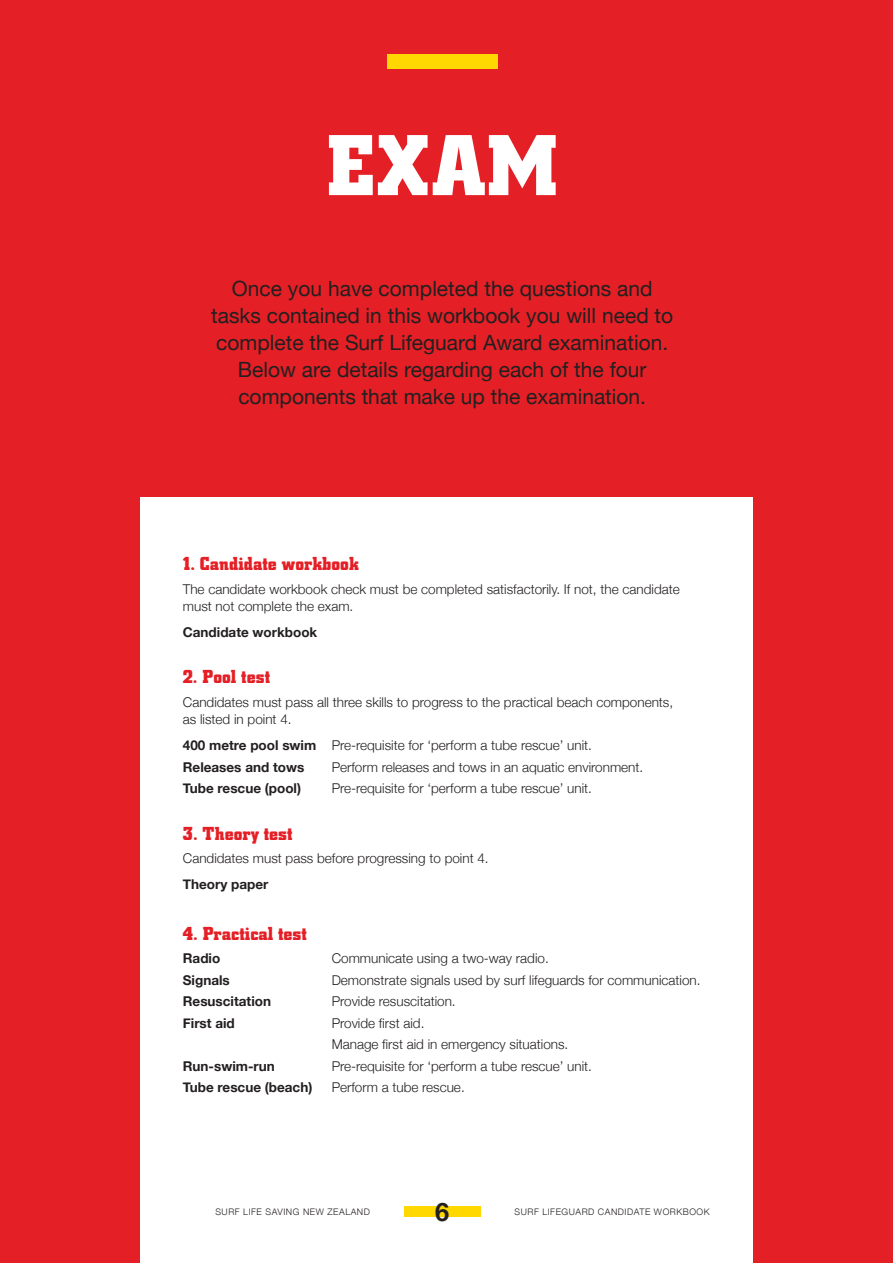
<style>
.page{position:relative;width:893px;height:1263px;background:#e41f25}
.page>*{position:absolute;margin:0;border:0;box-sizing:border-box;transform-origin:0 0}
.t1{font:700 90px "Centrum";color:#fff}
.t2{font:700 25.35px "Helvetica Neue";color:#231f20}
.t3{font:21px/27px "Helvetica Neue";color:#231f20;text-align:center}
.t4{font:700 19.5px "Centrum";letter-spacing:.005em;color:#e41f25}
.t5{font:300 13.5px/17.2px "Helvetica Neue";color:#231f20}
.t6{font:700 13.5px "Helvetica Neue";color:#231f20}
.t7{font:300 9px "Helvetica Neue";letter-spacing:.06em;color:#231f20}
.s1{font-weight:700}
</style>
<div class="page">
<div style="left:140px;top:497px;width:613px;height:766px;background:#fff"></div>
<div style="left:387px;top:54px;width:110px;height:15px;background:#ffd801"></div>
<div style="left:404px;top:1206px;width:76px;height:11px;background:#ffd801"></div>
<h1 class="t1" style="left:326px;top:123px;width:233px">EXAM</h1>
<h3 class="t3" style="left:211px;top:275px;width:464px">Once you have completed the questions and tasks contained in this workbook you will need to complete the Surf Lifeguard Award examination.<br>Below are details regarding each of the four components that make up the examination.</h3>
<h3 class="t4" style="left:183px;top:554px;width:178px">1. Candidate workbook</h3>
<p class="t5" style="left:183px;top:579px;width:498px">The candidate workbook check must be completed satisfactorily. If not, the candidate must not complete the exam.</p>
<p class="t6" style="left:183px;top:627px;width:136px">Candidate workbook</p>
<h3 class="t4" style="left:183px;top:668px;width:89px">2. Pool test</h3>
<p class="t5" style="left:183px;top:695px;width:492px">Candidates must pass all three skills to progress to the practical beach components, as listed in point 4.</p>
<p class="t5" style="left:183px;top:736px;width:411px;line-height:21.5px"><span class="s1">400 metre pool swim</span> Pre-requisite for ‘perform a tube rescue’ unit.<br><span class="s1">Releases and tows</span></p>
<p class="t5" style="left:332px;top:759px;width:313px">Perform releases and tows in an aquatic environment.</p>
<p class="t6" style="left:183px;top:783px;width:120px">Tube rescue (pool)</p>
<p class="t5" style="left:332px;top:781px;width:262px">Pre-requisite for ‘perform a tube rescue’ unit.</p>
<h3 class="t4" style="left:183px;top:824px;width:111px">3. Theory test</h3>
<p class="t5" style="left:183px;top:851px;width:307px">Candidates must pass before progressing to point 4.</p>
<p class="t6" style="left:183px;top:879px;width:87px">Theory paper</p>
<h3 class="t4" style="left:183px;top:924px;width:125px">4. Practical test</h3>
<p class="t6" style="left:183px;top:953px;width:39px">Radio</p>
<p class="t5" style="left:332px;top:951px;width:219px">Communicate using a two-way radio.</p>
<p class="t6" style="left:183px;top:975px;width:48px">Signals</p>
<p class="t5" style="left:332px;top:973px;width:370px">Demonstrate signals used by surf lifeguards for communication.</p>
<p class="t6" style="left:183px;top:996px;width:90px">Resuscitation</p>
<p class="t5" style="left:332px;top:994px;width:126px">Provide resuscitation.</p>
<p class="t6" style="left:183px;top:1018px;width:53px">First aid</p>
<p class="t5" style="left:332px;top:1011px;width:238px;line-height:21.5px">Provide first aid.<br>Manage first aid in emergency situations.</p>
<p class="t6" style="left:183px;top:1061px;width:93px">Run-swim-run</p>
<p class="t5" style="left:332px;top:1059px;width:262px">Pre-requisite for ‘perform a tube rescue’ unit.</p>
<p class="t6" style="left:183px;top:1082px;width:131px">Tube rescue (beach)</p>
<p class="t5" style="left:332px;top:1080px;width:135px">Perform a tube rescue.</p>
<p class="t7" style="left:215px;top:1209px;width:156px">SURF LIFE SAVING NEW ZEALAND</p>
<h2 class="t2" style="left:435px;top:1202px;width:16px">6</h2>
<p class="t7" style="left:514px;top:1205px;width:197px">SURF LIFEGUARD CANDIDATE WORKBOOK</p>
</div>
